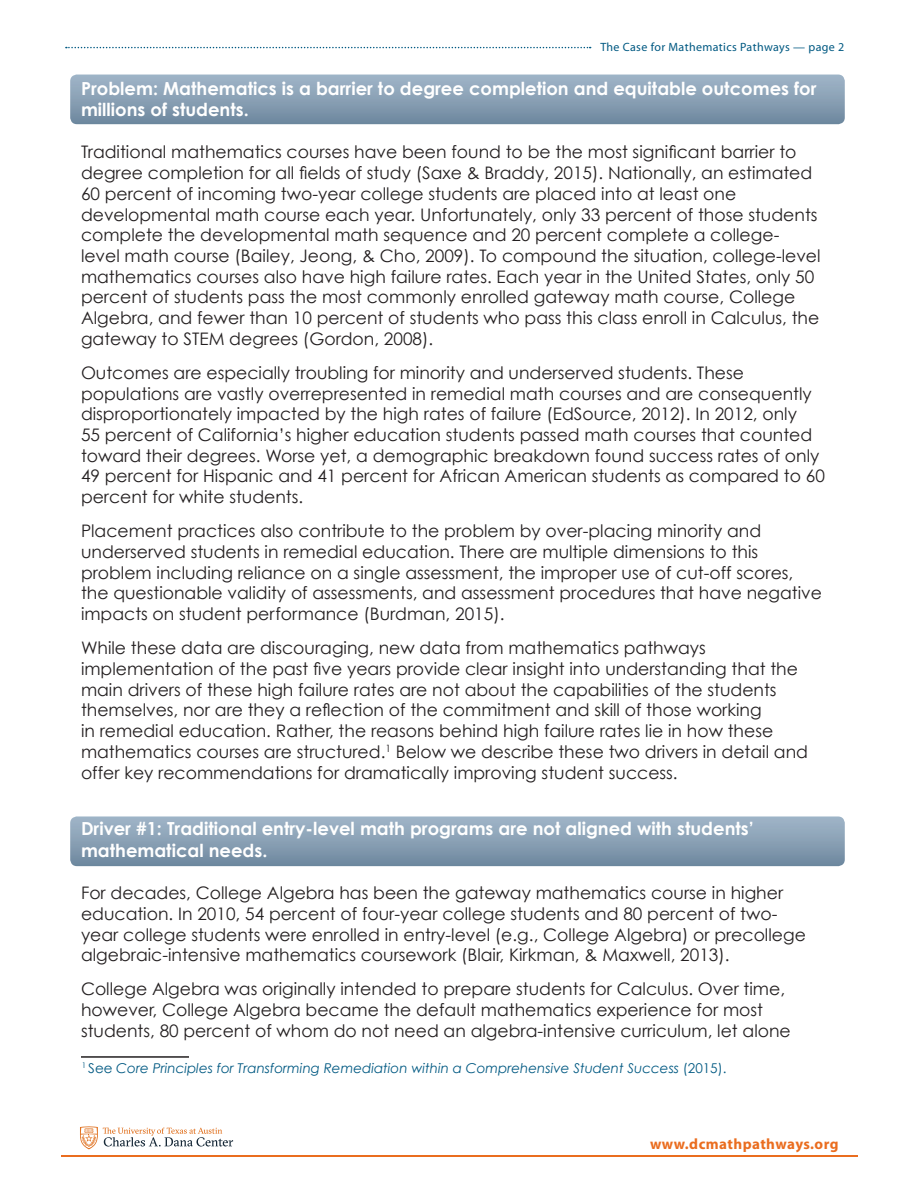
<style>
.page{position:relative;width:918px;height:1188px;background:#fff}
.page>*{position:absolute;margin:0;border:0;box-sizing:border-box;transform-origin:0 0}
.t1{font:700 18px/21.6px "Century Gothic";color:#fff}
.t2{font:17.25px/20.7px "Century Gothic";color:#231f20}
.t3{font:700 15px "Myriad";letter-spacing:.03em;color:#ea6d1f}
.t4{font:italic 13.5px "Century Gothic";color:#005982}
.t5{font:12px "Myriad";letter-spacing:.03em;color:#005982}
.s1{font-style:normal}
</style>
<div class="page">
<div style="left:70px;top:75px;width:775px;height:49px;background:linear-gradient(to bottom,#a2b6c9,#6f899f);border-radius:7px"></div>
<div style="left:70px;top:816px;width:775px;height:50px;background:linear-gradient(to bottom,#a2b7ca,#7089a0);border-radius:7px"></div>
<svg style="left:66px;top:47px;width:525px;height:1px"></svg>
<hr style="left:62px;top:1155px;width:796px;height:2px;background:#ea6d1f">
<svg style="left:80px;top:1126px;width:153px;height:23px"></svg>
<hr style="left:81px;top:1056px;width:108px;height:2px;background:#231f20">
<p class="t5" style="left:600px;top:41px;width:245px">The Case for Mathematics Pathways — page 2</p>
<p class="t1" style="left:81px;top:77px;width:737px">Problem: Mathematics is a barrier to degree completion and equitable outcomes for millions of students.</p>
<p class="t2" style="left:81px;top:141px;width:741px">Traditional mathematics courses have been found to be the most significant barrier to degree completion for all fields of study (Saxe &amp; Braddy, 2015). Nationally, an estimated 60 percent of incoming two-year college students are placed into at least one developmental math course each year. Unfortunately, only 33 percent of those students complete the developmental math sequence and 20 percent complete a college&shy;level math course (Bailey, Jeong, &amp; Cho, 2009). To compound the situation, college-level mathematics courses also have high failure rates. Each year in the United States, only 50 percent of students pass the most commonly enrolled gateway math course, College Algebra, and fewer than 10 percent of students who pass this class enroll in Calculus, the gateway to STEM degrees (Gordon, 2008).</p>
<p class="t2" style="left:81px;top:362px;width:745px">Outcomes are especially troubling for minority and underserved students. These populations are vastly overrepresented in remedial math courses and are consequently disproportionately impacted by the high rates of failure (EdSource, 2012). In 2012, only<br>55 percent of California’s higher education students passed math courses that counted toward their degrees. Worse yet, a demographic breakdown found success rates of only 49 percent for Hispanic and 41 percent for African American students as compared to 60 percent for white students.</p>
<p class="t2" style="left:81px;top:520px;width:742px">Placement practices also contribute to the problem by over-placing minority and underserved students in remedial education. There are multiple dimensions to this problem including reliance on a single assessment, the improper use of cut-off scores, the questionable validity of assessments, and assessment procedures that have negative impacts on student performance (Burdman, 2015).</p>
<p class="t2" style="left:81px;top:637px;width:729px">While these data are discouraging, new data from mathematics pathways implementation of the past five years provide clear insight into understanding that the main drivers of these high failure rates are not about the capabilities of the students themselves, nor are they a reflection of the commitment and skill of those working<br>in remedial education. Rather, the reasons behind high failure rates lie in how these mathematics courses are structured.<sup>1</sup> Below we describe these two drivers in detail and offer key recommendations for dramatically improving student success.</p>
<p class="t1" style="left:81px;top:817px;width:674px">Driver #1: Traditional entry-level math programs are not aligned with students’ mathematical needs.</p>
<p class="t2" style="left:81px;top:882px;width:726px">For decades, College Algebra has been the gateway mathematics course in higher education. In 2010, 54 percent of four-year college students and 80 percent of two&shy;year college students were enrolled in entry-level (e.g., College Algebra) or precollege algebraic-intensive mathematics coursework (Blair, Kirkman, &amp; Maxwell, 2013).</p>
<p class="t2" style="left:81px;top:978px;width:711px">College Algebra was originally intended to prepare students for Calculus. Over time, however, College Algebra became the default mathematics experience for most students, 80 percent of whom do not need an algebra-intensive curriculum, let alone</p>
<p class="t4" style="left:82px;top:1059px;width:646px"><sup>1</sup> <span class="s1">See</span> Core Principles for Transforming Remediation within a Comprehensive Student Success <span class="s1">(2015).</span></p>
<p class="t3" style="left:650px;top:1137px;width:190px">www.dcmathpathways.org</p>
</div>
